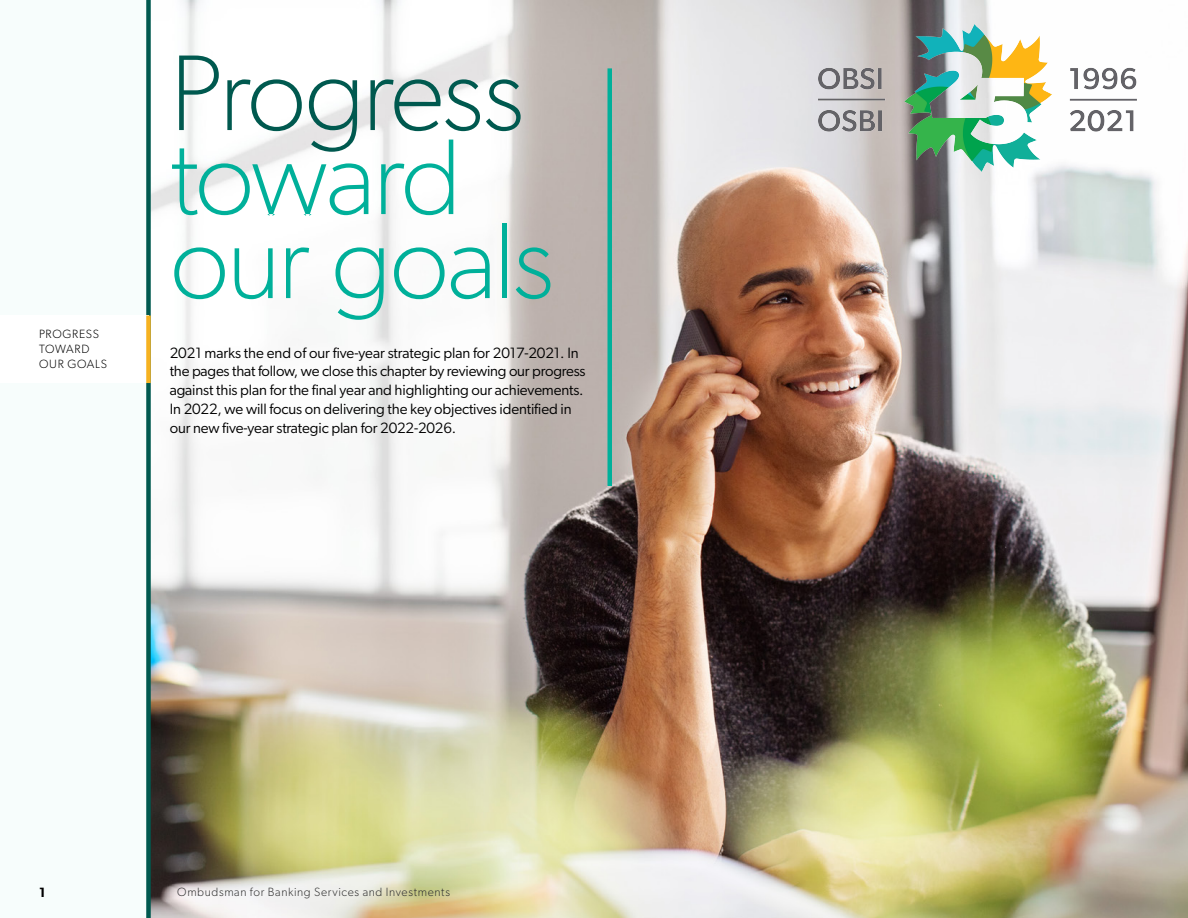
<style>
.page{position:relative;width:1188px;height:918px;background:#fff}
.page>*{position:absolute;margin:0;border:0;box-sizing:border-box;transform-origin:0 0}
._1_Chapter_Header{font:100 108px/84px "Gibson";letter-spacing:-.03em;color:#00b09a}
.t1{font:15px/18.8px "Gibson";letter-spacing:-.01em;color:#000}
.t2{font:600 13.5px "Gibson";color:#000}
.t3{font:300 12px "Gibson";letter-spacing:.055em;color:#333}
.t4{font:300 12px/15px "Gibson";letter-spacing:.06em;color:#000}
.s1{color:#00594f}
</style>
<div class="page">
<img style="left:151px;top:0;width:1037px;height:918px">
<hr style="left:608px;top:68px;width:4px;height:418px;background:#00b09a">
<div style="left:0;top:0;width:146px;height:918px;background:#f7fdfc"></div>
<div style="left:146px;top:0;width:5px;height:918px;background:#00594f"></div>
<div style="left:0;top:316px;width:148px;height:67px;background:#fff"></div>
<div style="left:146px;top:316px;width:5px;height:67px;background:#f6b221"></div>
<img style="left:818px;top:24px;width:318px;height:148px">
<p class="t4" style="left:39px;top:327px;width:69px">PROGRESS<br>TOWARD<br>OUR GOALS</p>
<h1 class="_1_Chapter_Header" style="left:170px;top:50px;width:386px"><span class="s1">Progress </span>toward our goals</h1>
<p class="t1" style="left:170px;top:343px;width:417px">2021 marks the end of our five-year strategic plan for 2017-2021. In the pages that follow, we close this chapter by reviewing our progress against this plan for the final year and highlighting our achievements.<br>In 2022, we will focus on delivering the key objectives identified in our new five-year strategic plan for 2022-2026.</p>
<p class="t2" style="left:39px;top:885px;width:8px">1</p>
<p class="t3" style="left:177px;top:885px;width:274px">Ombudsman for Banking Services and Investments</p>
</div>
